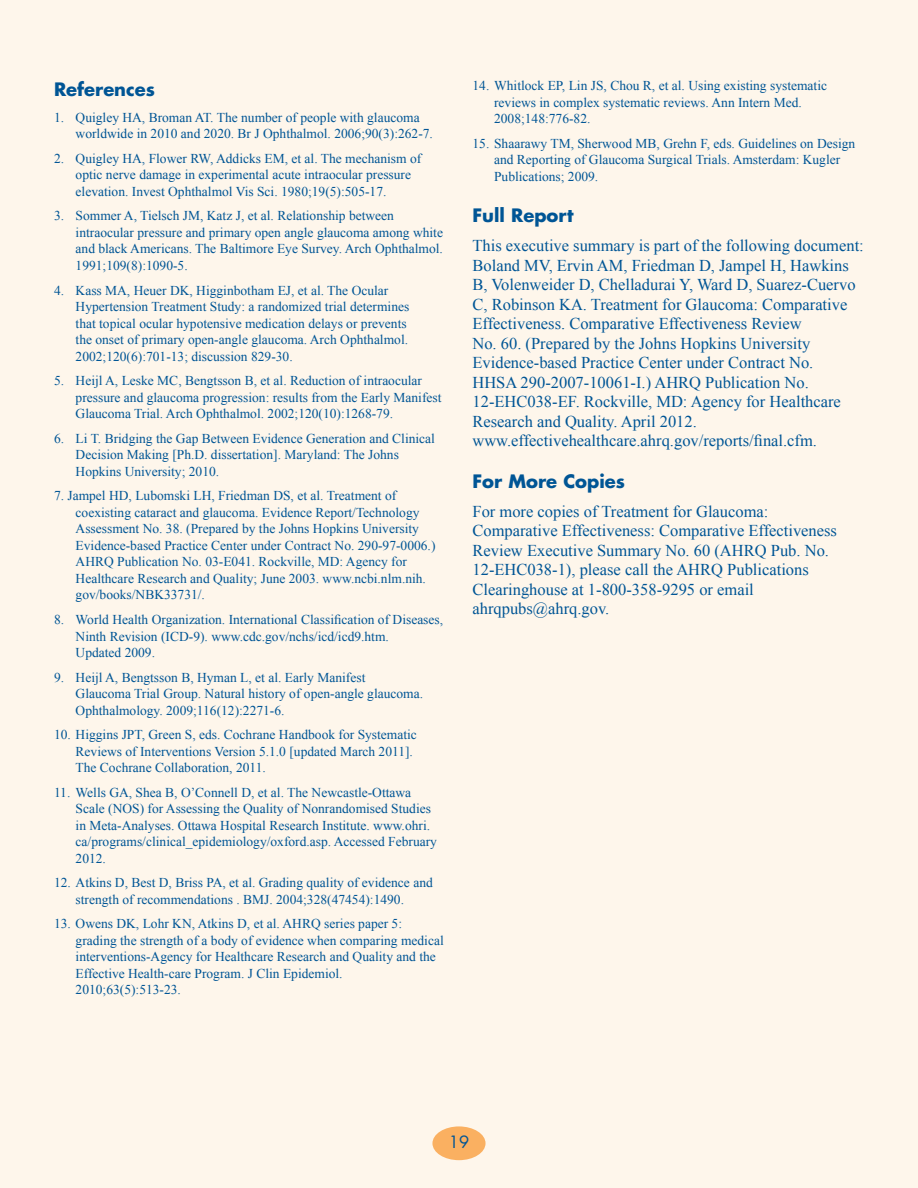
<style>
.page{position:relative;width:918px;height:1188px;background:#fef6eb}
.page>*{position:absolute;margin:0;border:0;box-sizing:border-box;transform-origin:0 0}
.Head_Level_1{font:700 18px "Futura Std";color:#005595}
.Text{font:16.5px/19.5px "Times New Roman";color:#005595}
.t1{font:16.5px "Futura Std";color:#005595}
.Reference{font:13.5px/16.5px "Times New Roman";color:#005595}
</style>
<div class="page">
<div style="left:432px;top:1126px;width:54px;height:34px;background:#fab061;border-radius:50%"></div>
<p class="Head_Level_1" style="left:54px;top:77px;width:103px">References</p>
<p class="Reference" style="left:76px;top:109px;width:359px;text-indent:-22px">1. Quigley HA, Broman AT. The number of people with glaucoma worldwide in 2010 and 2020. Br J Ophthalmol. 2006;90(3):262-7.</p>
<p class="Reference" style="left:76px;top:150px;width:347px;text-indent:-22px">2. Quigley HA, Flower RW, Addicks EM, et al. The mechanism of optic nerve damage in experimental acute intraocular pressure elevation. Invest Ophthalmol Vis Sci. 1980;19(5):505-17.</p>
<p class="Reference" style="left:76px;top:208px;width:369px;text-indent:-22px">3. Sommer A, Tielsch JM, Katz J, et al. Relationship between intraocular pressure and primary open angle glaucoma among white and black Americans. The Baltimore Eye Survey. Arch Ophthalmol.<br>1991;109(8):1090-5.</p>
<p class="Reference" style="left:76px;top:282px;width:335px;text-indent:-22px">4. Kass MA, Heuer DK, Higginbotham EJ, et al. The Ocular Hypertension Treatment Study: a randomized trial determines that topical ocular hypotensive medication delays or prevents the onset of primary open-angle glaucoma. Arch Ophthalmol.<br>2002;120(6):701-13; discussion 829-30.</p>
<p class="Reference" style="left:76px;top:372px;width:367px;text-indent:-22px">5. Heijl A, Leske MC, Bengtsson B, et al. Reduction of intraocular pressure and glaucoma progression: results from the Early Manifest<br>Glaucoma Trial. Arch Ophthalmol. 2002;120(10):1268-79.</p>
<p class="Reference" style="left:76px;top:430px;width:361px;text-indent:-22px">6. Li T. Bridging the Gap Between Evidence Generation and Clinical<br>Decision Making [Ph.D. dissertation]. Maryland: The Johns<br>Hopkins University; 2010.</p>
<p class="Reference" style="left:76px;top:487px;width:361px;text-indent:-22px">7. Jampel HD, Lubomski LH, Friedman DS, et al. Treatment of coexisting cataract and glaucoma. Evidence Report/Technology Assessment No. 38. (Prepared by the Johns Hopkins University Evidence-based Practice Center under Contract No. 290-97-0006.)<br>AHRQ Publication No. 03-E041. Rockville, MD: Agency for Healthcare Research and Quality; June 2003. www.ncbi.nlm.nih. gov/books/NBK33731/.</p>
<p class="Reference" style="left:76px;top:611px;width:369px;text-indent:-22px">8. World Health Organization. International Classification of Diseases,<br>Ninth Revision (ICD-9). www.cdc.gov/nchs/icd/icd9.htm.<br>Updated 2009.</p>
<p class="Reference" style="left:76px;top:669px;width:349px;text-indent:-22px">9. Heijl A, Bengtsson B, Hyman L, et al. Early Manifest<br>Glaucoma Trial Group. Natural history of open-angle glaucoma.<br>Ophthalmology. 2009;116(12):2271-6.</p>
<p class="Reference" style="left:76px;top:726px;width:343px;text-indent:-22px">10. Higgins JPT, Green S, eds. Cochrane Handbook for Systematic<br>Reviews of Interventions Version 5.1.0 [updated March 2011].<br>The Cochrane Collaboration, 2011.</p>
<p class="Reference" style="left:76px;top:784px;width:363px;text-indent:-22px">11. Wells GA, Shea B, O’Connell D, et al. The Newcastle-Ottawa Scale (NOS) for Assessing the Quality of Nonrandomised Studies in Meta-Analyses. Ottawa Hospital Research Institute. www.ohri. ca/programs/clinical_epidemiology/oxford.asp. Accessed February 2012.</p>
<p class="Reference" style="left:54px;top:874px;width:380px;text-align:center">12. Atkins D, Best D, Briss PA, et al. Grading quality of evidence and strength of recommendations . BMJ. 2004;328(47454):1490.</p>
<p class="Reference" style="left:76px;top:916px;width:370px;text-indent:-22px">13. Owens DK, Lohr KN, Atkins D, et al. AHRQ series paper 5: grading the strength of a body of evidence when comparing medical interventions-Agency for Healthcare Research and Quality and the Effective Health-care Program. J Clin Epidemiol.<br>2010;63(5):513-23.</p>
<p class="Reference" style="left:494px;top:77px;width:335px;text-indent:-22px">14. Whitlock EP, Lin JS, Chou R, et al. Using existing systematic reviews in complex systematic reviews. Ann Intern Med.<br>2008;148:776-82.</p>
<p class="Reference" style="left:494px;top:135px;width:363px;text-indent:-22px">15. Shaarawy TM, Sherwood MB, Grehn F, eds. Guidelines on Design and Reporting of Glaucoma Surgical Trials. Amsterdam: Kugler<br>Publications; 2009.</p>
<p class="Head_Level_1" style="left:472px;top:204px;width:103px">Full Report</p>
<p class="Text" style="left:472px;top:236px;width:393px">This executive summary is part of the following document:<br>Boland MV, Ervin AM, Friedman D, Jampel H, Hawkins B, Volenweider D, Chelladurai Y, Ward D, Suarez-Cuervo C, Robinson KA. Treatment for Glaucoma: Comparative Effectiveness. Comparative Effectiveness Review<br>No. 60. (Prepared by the Johns Hopkins University Evidence-based Practice Center under Contract No.<br>HHSA 290-2007-10061-I.) AHRQ Publication No.<br>12-EHC038-EF. Rockville, MD: Agency for Healthcare Research and Quality. April 2012. www.effectivehealthcare.ahrq.gov/reports/final.cfm.</p>
<p class="Head_Level_1" style="left:472px;top:469px;width:154px">For More Copies</p>
<p class="Text" style="left:472px;top:501px;width:366px">For more copies of Treatment for Glaucoma:<br>Comparative Effectiveness: Comparative Effectiveness Review Executive Summary No. 60 (AHRQ Pub. No.<br>12-EHC038-1), please call the AHRQ Publications Clearinghouse at 1-800-358-9295 or email ahrqpubs@ahrq.gov.</p>
<p class="t1" style="left:449px;top:1131px;width:22px">19</p>
</div>
